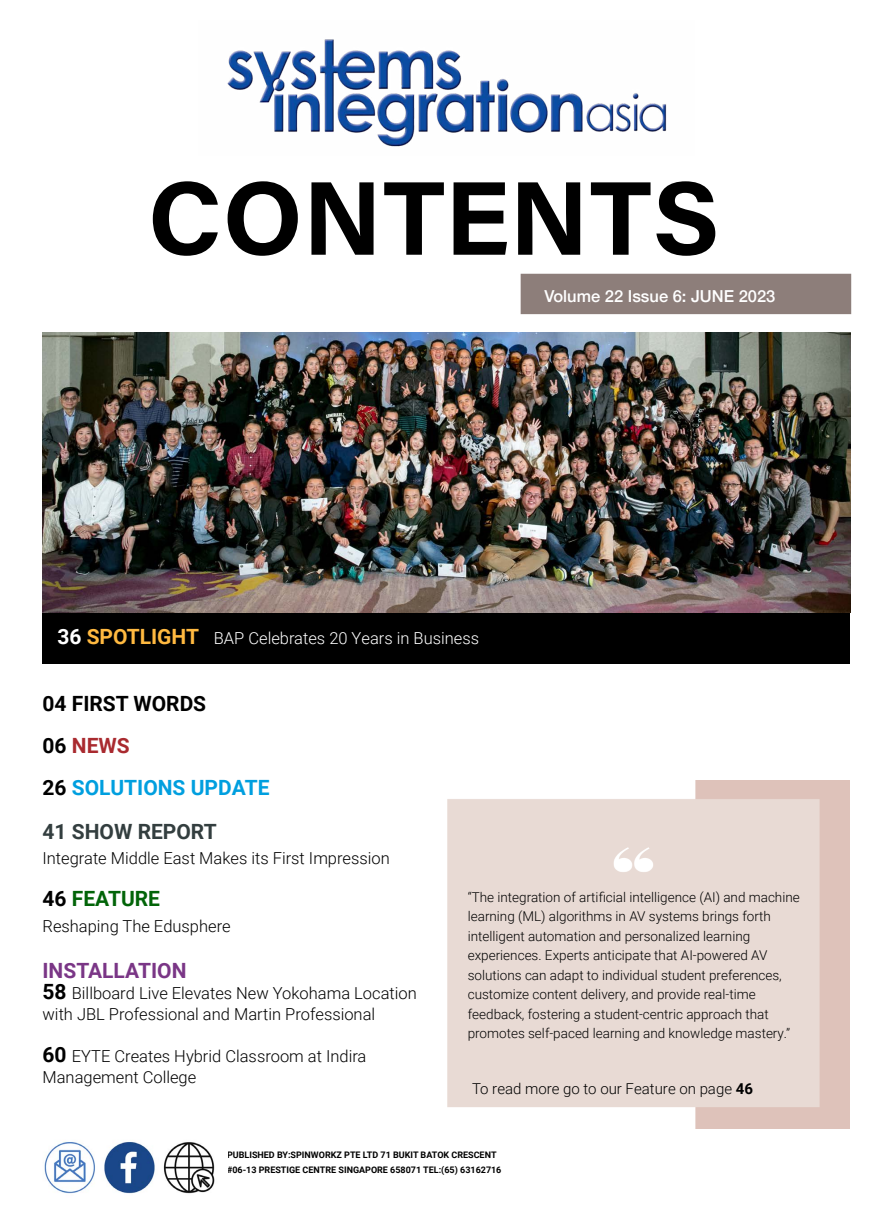
<style>
.page{position:relative;width:893px;height:1212px;background:#fff}
.page>*{position:absolute;margin:0;border:0;box-sizing:border-box;transform-origin:0 0}
.t1{font:700 105px "Acumin Pro";color:#000}
.t2{font:700 21px/42.5px "Roboto";color:#000}
.t3{font:700 21px "Roboto";color:#7a3686}
.t4{font:700 21px "Roboto";color:#026408}
.t5{font:300 16.5px/21px "Roboto";color:#000}
.t6{font:300 16.5px "Roboto";color:#fff}
.t7{font:500 16.5px "Helvetica Neue";color:#fff}
.t8{font:300 15px "Roboto";color:#000}
.t9{font:300 13.5px/19.5px "Roboto";color:#000}
.t10{font:700 9px/15px "Roboto";color:#000}
.s1{font-weight:700;font-size:21px}
.s2{font-weight:700;font-size:21px;color:#ffb940}
.s3{color:#000}
.s4{color:#a92a2f}
.s5{color:#009fdf}
.s6{color:#333e3f}
.s7{font-weight:700}
</style>
<div class="page">
<img style="left:447px;top:780px;width:403px;height:349px">
<div style="left:521px;top:274px;width:330px;height:40px;background:#8d7e7a"></div>
<img style="left:227px;top:39px;width:440px;height:108px">
<img style="left:44px;top:1142px;width:171px;height:52px">
<div style="left:43px;top:332px;width:807px;height:332px;background:#000"></div>
<img style="left:43px;top:332px;width:807px;height:280px">
<h1 class="t1" style="left:148px;top:144px;width:573px">CONTENTS</h1>
<p class="t7" style="left:544px;top:283px;width:233px">Volume 22 Issue 6: JUNE 2023</p>
<p class="t6" style="left:57px;top:626px;width:423px"><span class="s1">36</span> <span class="s2">SPOTLIGHT</span> <span class="s3">B</span>BAP Celebrates 20 Years in Business</p>
<h2 class="t2" style="left:43px;top:682px;width:228px">04 FIRST WORDS<br>06 <span class="s4">NEWS<br></span>26 <span class="s5">SOLUTIONS UPDATE<br></span><span class="s6">41 SHOW REPORT</span></h2>
<p class="t5" style="left:43px;top:847px;width:349px">Integrate Middle East Makes its First Impression</p>
<h2 class="t4" style="left:43px;top:884px;width:119px"><span class="s3">46</span> FEATURE</h2>
<p class="t5" style="left:43px;top:915px;width:190px">Reshaping The Edusphere</p>
<h2 class="t3" style="left:43px;top:956px;width:146px">INSTALLATION</h2>
<p class="t5" style="left:43px;top:982px;width:376px"><span class="s1">58</span> Billboard Live Elevates New Yokohama Location with JBL Professional and Martin Professional</p>
<p class="t5" style="left:43px;top:1045px;width:325px"><span class="s1">60</span> EYTE Creates Hybrid Classroom at Indira<br>Management College</p>
<p class="t9" style="left:468px;top:886px;width:334px">“The integration of artificial intelligence (AI) and machine learning (ML) algorithms in AV systems brings forth intelligent automation and personalized learning experiences. Experts anticipate that AI-powered AV solutions can adapt to individual student preferences, customize content delivery, and provide real-time feedback, fostering a student-centric approach that promotes self-paced learning and knowledge mastery.”</p>
<p class="t8" style="left:472px;top:1078px;width:282px">To read more go to our Feature on page <span class="s7">46</span></p>
<p class="t10" style="left:227px;top:1147px;width:276px">PUBLISHED BY:SPINWORKZ PTE LTD 71 BUKIT BATOK CRESCENT #06-13 PRESTIGE CENTRE SINGAPORE 658071 TEL:(65) 63162716</p>
</div>
